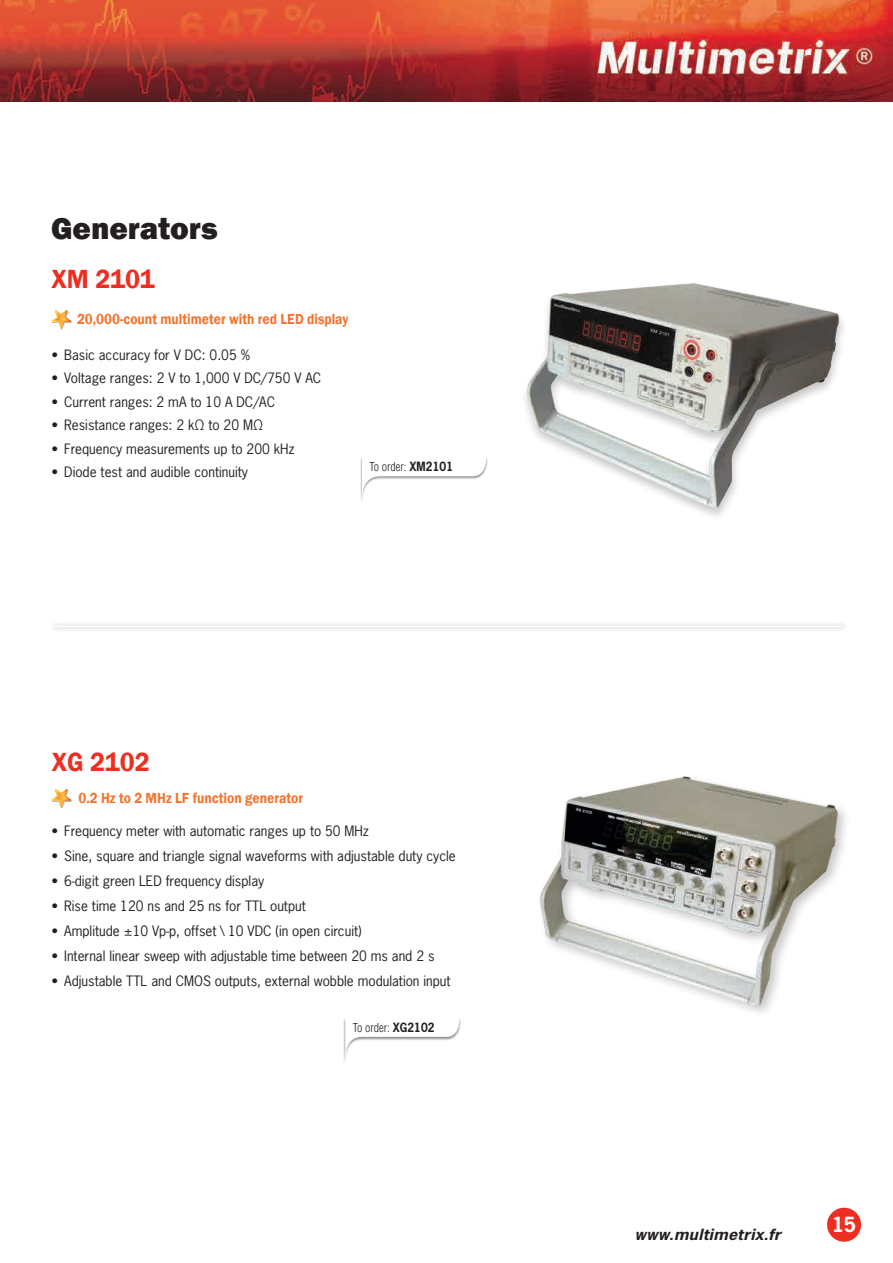
<style>
.page{position:relative;width:893px;height:1263px;background:#fff}
.page>*{position:absolute;margin:0;border:0;box-sizing:border-box;transform-origin:0 0}
.t1{font:800 31.5px "Franklin Gothic";color:#231f20}
.t2{font:600 27px "Franklin Gothic";letter-spacing:-.005em;color:#ee2e22;scale:.95 1}
.t3{font:700 19.65px "News Gothic Std";color:#fff}
.t4{font:600 15px "Franklin Gothic";color:#f3732c;scale:.9 1}
.t5{font:italic 700 14.55px "News Gothic Std";letter-spacing:.03em;color:#231f20;scale:1.1 1}
.t6{font:13.5px "News Gothic Std";color:#231f20}
.t7{font:300 condensed 12px "Helvetica LT Std";color:#231f20}
.s1{font-family:"News Gothic Std";font-weight:700;font-stretch:normal}
</style>
<div class="page">
<img style="left:0;top:0;width:893px;height:102px">
<div style="left:827px;top:1208px;width:34px;height:34px;background:#ee2e22;border-radius:50%"></div>
<svg style="left:51px;top:788px;width:21px;height:20px"></svg>
<svg style="left:51px;top:310px;width:21px;height:20px"></svg>
<div style="left:360px;top:458px;width:128px;height:44px;background:#231f20;opacity:.5"></div>
<svg style="left:362px;top:458px;width:124px;height:40px"></svg>
<div style="left:50px;top:621px;width:798px;height:11px;background:#f2f1f1"></div>
<hr style="left:52px;top:626px;width:790px;height:1px;background:#fff">
<img style="left:525px;top:283px;width:319px;height:233px">
<div style="left:343px;top:1018px;width:118px;height:45px;background:#231f20;opacity:.5"></div>
<svg style="left:345px;top:1018px;width:114px;height:41px"></svg>
<img style="left:539px;top:776px;width:303px;height:237px">
<h1 class="t1" style="left:51px;top:208px;width:168px">Generators</h1>
<h2 class="t2" style="left:51px;top:262px;width:110px">XM 2101</h2>
<p class="t4" style="left:77px;top:310px;width:303px">20,000-count multimeter with red LED display</p>
<p class="t6" style="left:51px;top:346px;width:200px">• Basic accuracy for V DC: 0.05 %</p>
<p class="t6" style="left:51px;top:369px;width:271px">• Voltage ranges: 2 V to 1,000 V DC/750 V AC</p>
<p class="t6" style="left:51px;top:393px;width:225px">• Current ranges: 2 mA to 10 A DC/AC</p>
<p class="t6" style="left:51px;top:416px;width:213px">• Resistance ranges: 2 kΩ to 20 MΩ</p>
<p class="t6" style="left:51px;top:440px;width:245px">• Frequency measurements up to 200 kHz</p>
<p class="t6" style="left:51px;top:463px;width:198px">• Diode test and audible continuity</p>
<p class="t7" style="left:370px;top:460px;width:85px">To order: <span class="s1">XM2101</span></p>
<h2 class="t2" style="left:52px;top:745px;width:105px">XG 2102</h2>
<p class="t4" style="left:78px;top:788px;width:251px">0.2 Hz to 2 MHz LF function generator</p>
<p class="t6" style="left:51px;top:822px;width:319px">• Frequency meter with automatic ranges up to 50 MHz</p>
<p class="t6" style="left:51px;top:847px;width:406px">• Sine, square and triangle signal waveforms with adjustable duty cycle</p>
<p class="t6" style="left:51px;top:872px;width:214px">• 6-digit green LED frequency display</p>
<p class="t6" style="left:51px;top:897px;width:256px">• Rise time 120 ns and 25 ns for TTL output</p>
<p class="t6" style="left:51px;top:922px;width:312px">• Amplitude ±10 Vp-p, offset \ 10 VDC (in open circuit)</p>
<p class="t6" style="left:51px;top:947px;width:384px">• Internal linear sweep with adjustable time between 20 ms and 2 s</p>
<p class="t6" style="left:51px;top:972px;width:401px">• Adjustable TTL and CMOS outputs, external wobble modulation input</p>
<p class="t7" style="left:353px;top:1020px;width:83px">To order: <span class="s1">XG2102</span></p>
<p class="t5" style="left:635px;top:1225px;width:134px">www.multimetrix.fr</p>
<h3 class="t3" style="left:832px;top:1211px;width:26px">15</h3>
</div>
